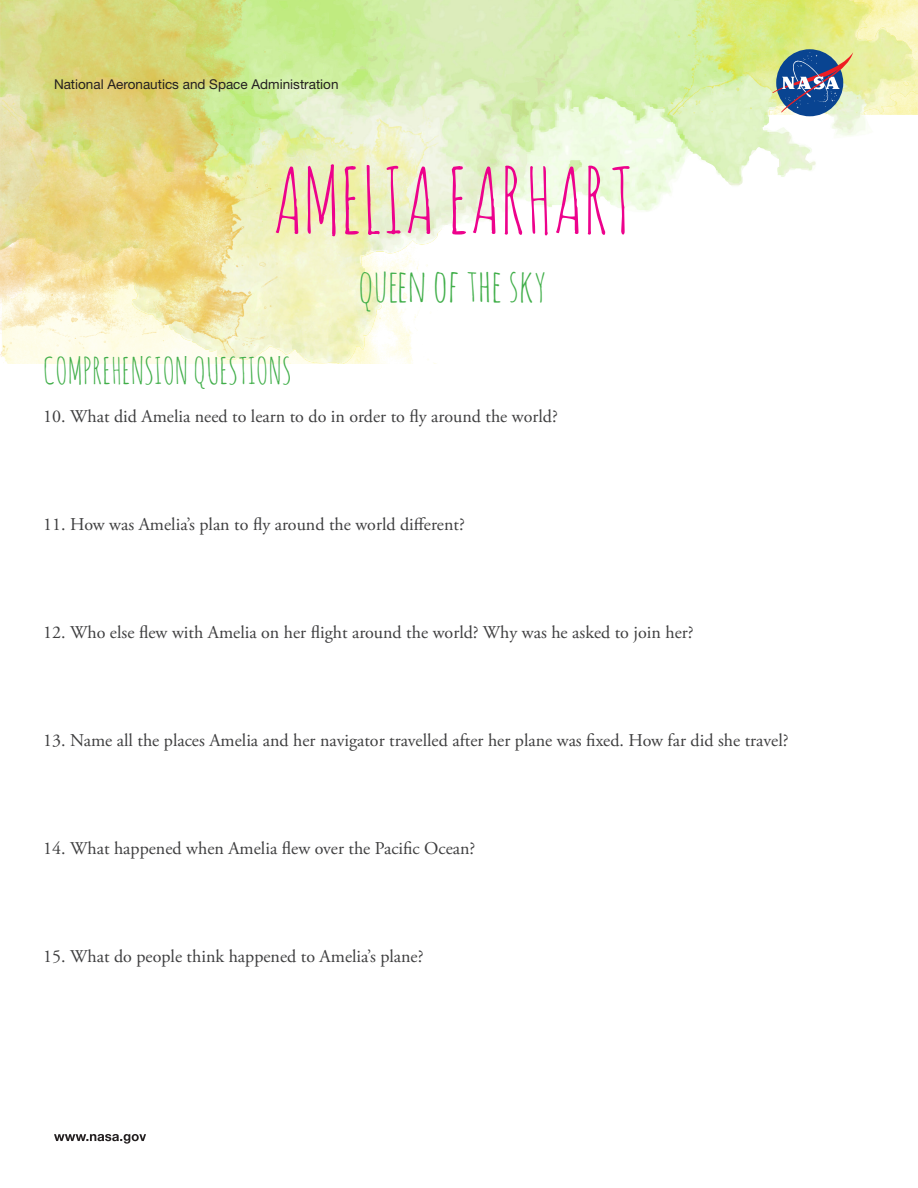
<style>
.page{position:relative;width:918px;height:1188px;background:#fff}
.page>*{position:absolute;margin:0;border:0;box-sizing:border-box;transform-origin:0 0}
.t1{font:90px "Amatic SC";color:#ed028c}
.t2{font:45px "Amatic SC";color:#40ae49}
.t3{font:36px "Amatic SC";color:#40ae49}
.t4{font:18px "Adobe Garamond Pro";color:#3e3e3f}
.t5{font:13.5px "Helvetica Neue LT Pro";color:#231f20}
</style>
<div class="page">
<img style="left:0;top:0;width:918px;height:364px">
<div style="left:776px;top:49px;width:67px;height:67px;background:#094491;border-radius:50%"></div>
<svg style="left:772px;top:52px;width:81px;height:61px"></svg>
<svg style="left:54px;top:1134px;width:92px;height:10px"></svg>
<p class="t5" style="left:54px;top:76px;width:286px">National Aeronautics and Space Administration</p>
<p class="t1" style="left:272px;top:143px;width:362px">AMELIA EARHART</p>
<p class="t2" style="left:359px;top:256px;width:189px">queen of the sky</p>
<p class="t3" style="left:43px;top:348px;width:250px">COMPREHENSION QUESTIONS</p>
<p class="t4" style="left:43px;top:406px;width:516px">10. What did Amelia need to learn to do in order to fly around the world?</p>
<p class="t4" style="left:43px;top:514px;width:423px">11. How was Amelia’s plan to fly around the world different?</p>
<p class="t4" style="left:43px;top:622px;width:652px">12. Who else flew with Amelia on her flight around the world? Why was he asked to join her?</p>
<p class="t4" style="left:43px;top:730px;width:747px">13. Name all the places Amelia and her navigator travelled after her plane was fixed. How far did she travel?</p>
<p class="t4" style="left:43px;top:838px;width:434px">14. What happened when Amelia flew over the Pacific Ocean?</p>
<p class="t4" style="left:43px;top:946px;width:382px">15. What do people think happened to Amelia’s plane?</p>
</div>
